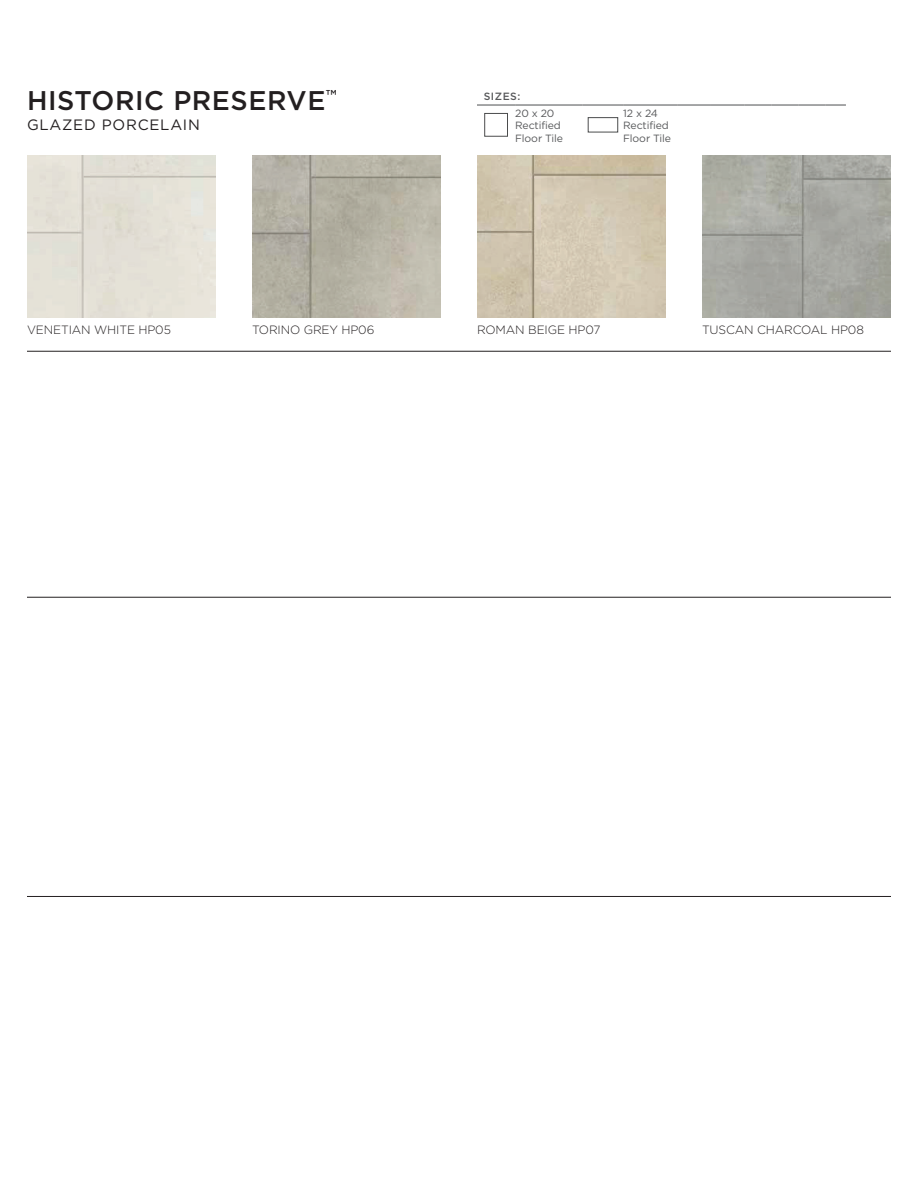
<style>
.page{position:relative;width:918px;height:1188px;background:#fff}
.page>*{position:absolute;margin:0;border:0;box-sizing:border-box;transform-origin:0 0}
.t1{font:500 27px "Gotham";letter-spacing:.02em;color:#231f20}
.t2{font:15px "Gotham";letter-spacing:.05em;color:#231f20}
.t3{font:300 12px "Gotham";letter-spacing:-.01em;color:#231f20}
.t4{font:10.5px/12.6px "Gotham";letter-spacing:-.01em;color:#57585a}
.t5{font:500 10.5px "Gotham";letter-spacing:.05em;color:#57585a}
</style>
<div class="page">
<img style="left:27px;top:155px;width:189px;height:162px">
<img style="left:252px;top:155px;width:189px;height:162px">
<img style="left:477px;top:155px;width:189px;height:162px">
<img style="left:702px;top:155px;width:189px;height:162px">
<hr style="left:477px;top:104px;width:38px;height:2px;background:#57585a">
<hr style="left:515px;top:104px;width:68px;height:2px;background:#57585a">
<hr style="left:583px;top:104px;width:40px;height:2px;background:#57585a">
<hr style="left:623px;top:104px;width:54px;height:2px;background:#57585a">
<hr style="left:745px;top:104px;width:27px;height:2px;background:#57585a">
<hr style="left:772px;top:104px;width:27px;height:2px;background:#57585a">
<hr style="left:799px;top:104px;width:27px;height:2px;background:#57585a">
<hr style="left:677px;top:104px;width:34px;height:2px;background:#57585a">
<hr style="left:711px;top:104px;width:34px;height:2px;background:#57585a">
<hr style="left:826px;top:104px;width:20px;height:2px;background:#57585a">
<div style="left:484px;top:113px;width:24px;height:24px;border:1px solid #4b4c4d"></div>
<div style="left:588px;top:117px;width:30px;height:15px;border:1px solid #4b4c4d"></div>
<hr style="left:27px;top:351px;width:864px;height:1px;background:#231f20">
<hr style="left:27px;top:597px;width:864px;height:1px;background:#231f20">
<hr style="left:27px;top:896px;width:864px;height:1px;background:#231f20">
<h1 class="t1" style="left:27px;top:85px;width:311px">HISTORIC PRESERVE<sup>™</sup></h1>
<p class="t2" style="left:27px;top:117px;width:174px">GLAZED PORCELAIN</p>
<p class="t5" style="left:484px;top:91px;width:38px">SIZES:</p>
<p class="t4" style="left:515px;top:106px;width:49px">20 x 20<br>Rectified<br>Floor Tile</p>
<p class="t4" style="left:623px;top:106px;width:49px">12 x 24<br>Rectified<br>Floor Tile</p>
<p class="t3" style="left:27px;top:323px;width:145px">VENETIAN WHITE HP05</p>
<p class="t3" style="left:252px;top:323px;width:124px">TORINO GREY HP06</p>
<p class="t3" style="left:477px;top:323px;width:125px">ROMAN BEIGE HP07</p>
<p class="t3" style="left:702px;top:323px;width:163px">TUSCAN CHARCOAL HP08</p>
</div>
